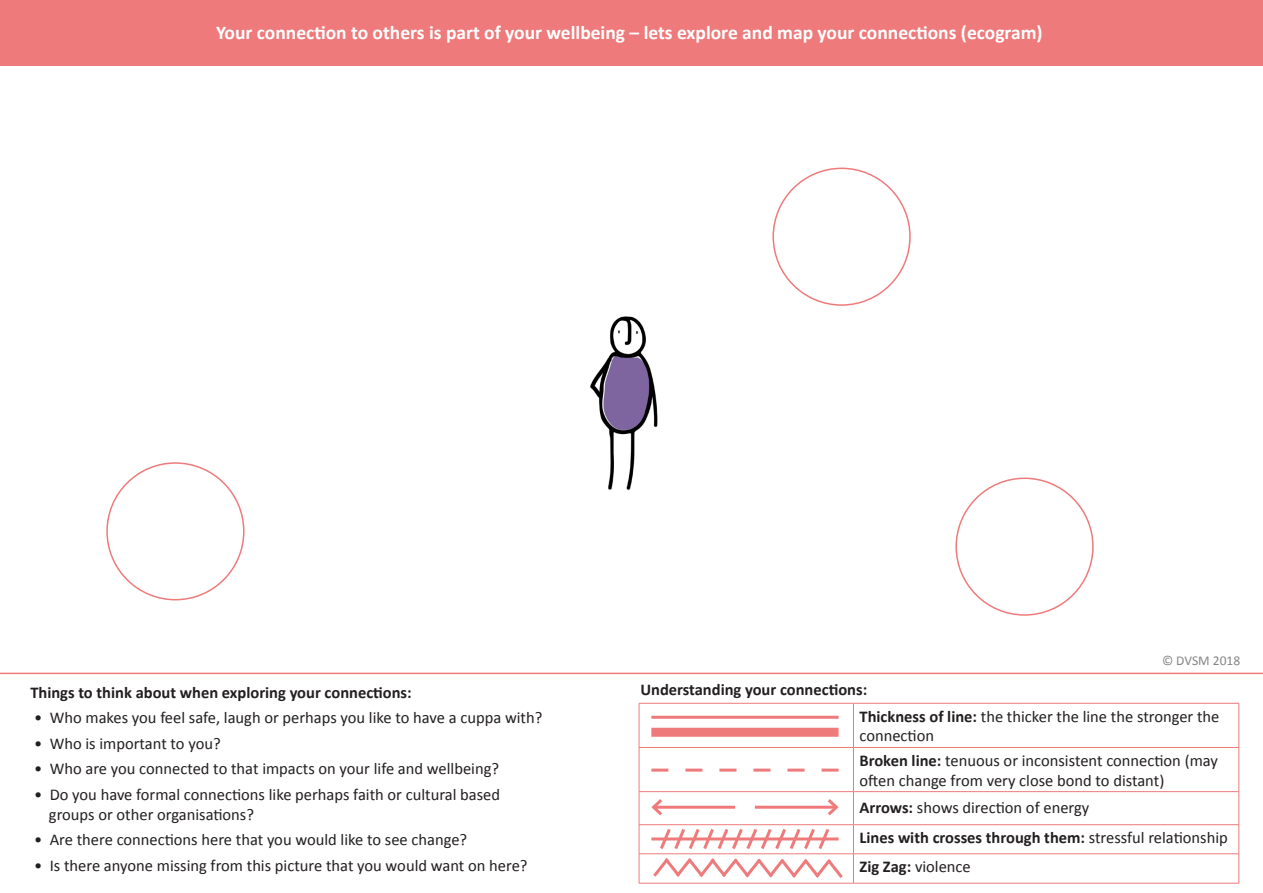
<style>
.page{position:relative;width:1263px;height:893px;background:#fff}
.page>*{position:absolute;margin:0;border:0;box-sizing:border-box;transform-origin:0 0}
.t1{font:700 19.5px "Calibri";color:#fff}
.t2{font:16.5px/19.8px "Calibri";color:#231f20}
.t3{font:700 16.5px "Calibri";color:#231f20}
.t4{font:13.5px "Calibri";color:#858587}
.s1{font-weight:700}
.s2{font-weight:400}
</style>
<div class="page">
<img style="left:590px;top:316px;width:68px;height:174px">
<div style="left:0;top:0;width:1263px;height:66px;background:#ee7a7b"></div>
<hr style="left:0;top:673px;width:1263px;height:1px;background:#ee7a7b">
<hr style="left:651px;top:716px;width:187px;height:3px;background:#ee7a7b">
<div style="left:651px;top:728px;width:187px;height:9px;background:#ee7a7b"></div>
<svg style="left:651px;top:769px;width:187px;height:3px"></svg>
<hr style="left:755px;top:806px;width:81px;height:3px;background:#ee7a7b">
<svg style="left:824px;top:799px;width:15px;height:17px"></svg>
<hr style="left:654px;top:806px;width:81px;height:3px;background:#ee7a7b">
<svg style="left:651px;top:799px;width:14px;height:17px"></svg>
<svg style="left:650px;top:825px;width:196px;height:53px"></svg>
<hr style="left:639px;top:703px;width:214px;height:1px;background:#ee7a7b">
<hr style="left:639px;top:703px;width:1px;height:44px;background:#ee7a7b">
<hr style="left:853px;top:703px;width:386px;height:1px;background:#ee7a7b">
<hr style="left:853px;top:703px;width:1px;height:44px;background:#ee7a7b">
<hr style="left:1238px;top:703px;width:1px;height:44px;background:#ee7a7b">
<hr style="left:639px;top:747px;width:214px;height:1px;background:#ee7a7b">
<hr style="left:639px;top:748px;width:1px;height:43px;background:#ee7a7b">
<hr style="left:853px;top:747px;width:386px;height:1px;background:#ee7a7b">
<hr style="left:853px;top:748px;width:1px;height:43px;background:#ee7a7b">
<hr style="left:1238px;top:748px;width:1px;height:43px;background:#ee7a7b">
<hr style="left:639px;top:791px;width:214px;height:1px;background:#ee7a7b">
<hr style="left:639px;top:792px;width:1px;height:32px;background:#ee7a7b">
<hr style="left:853px;top:791px;width:386px;height:1px;background:#ee7a7b">
<hr style="left:853px;top:792px;width:1px;height:32px;background:#ee7a7b">
<hr style="left:1238px;top:792px;width:1px;height:32px;background:#ee7a7b">
<hr style="left:639px;top:824px;width:214px;height:1px;background:#ee7a7b">
<hr style="left:853px;top:824px;width:386px;height:1px;background:#ee7a7b">
<hr style="left:639px;top:853px;width:214px;height:1px;background:#ee7a7b">
<svg style="left:639px;top:825px;width:1px;height:58px"></svg>
<hr style="left:853px;top:853px;width:386px;height:1px;background:#ee7a7b">
<svg style="left:853px;top:825px;width:1px;height:58px"></svg>
<svg style="left:1238px;top:825px;width:1px;height:58px"></svg>
<hr style="left:639px;top:883px;width:214px;height:1px;background:#ee7a7b">
<hr style="left:853px;top:883px;width:386px;height:1px;background:#ee7a7b">
<p class="t1" style="left:216px;top:20px;width:828px">Your connection to others is part of your wellbeing – lets explore and map your connections (ecogram)</p>
<p class="t4" style="left:1162px;top:652px;width:80px">© DVSM 2018</p>
<p class="t3" style="left:30px;top:682px;width:383px">Things to think about when exploring your connections:</p>
<p class="t2" style="left:34px;top:708px;width:510px">• Who makes you feel safe, laugh or perhaps you like to have a cuppa with?</p>
<p class="t2" style="left:34px;top:733px;width:188px">• Who is important to you?</p>
<p class="t2" style="left:34px;top:759px;width:466px">• Who are you connected to that impacts on your life and wellbeing?</p>
<p class="t2" style="left:49px;top:784px;width:453px;text-indent:-15px">• Do you have formal connections like perhaps faith or cultural based groups or other organisations?</p>
<p class="t2" style="left:34px;top:830px;width:435px">• Are there connections here that you would like to see change?</p>
<p class="t2" style="left:34px;top:855px;width:495px">• Is there anyone missing from this picture that you would want on here?</p>
<p class="t3" style="left:640px;top:679px;width:228px">Understanding your connections:</p>
<p class="t2" style="left:859px;top:706px;width:361px"><span class="s1">Thickness of line:</span> the thicker the line the stronger the connection</p>
<p class="t2" style="left:859px;top:750px;width:360px"><span class="s1">Broken line:</span> tenuous or inconsistent connection (may often change from very close bond to distant)</p>
<p class="t2" style="left:859px;top:798px;width:231px"><span class="s1">Arrows:</span> shows direction of energy</p>
<p class="t3" style="left:859px;top:827px;width:370px">Lines with crosses through them: <span class="s2">stressful relationship</span></p>
<p class="t2" style="left:859px;top:857px;width:113px"><span class="s1">Zig Zag:</span> violence</p>
</div>
